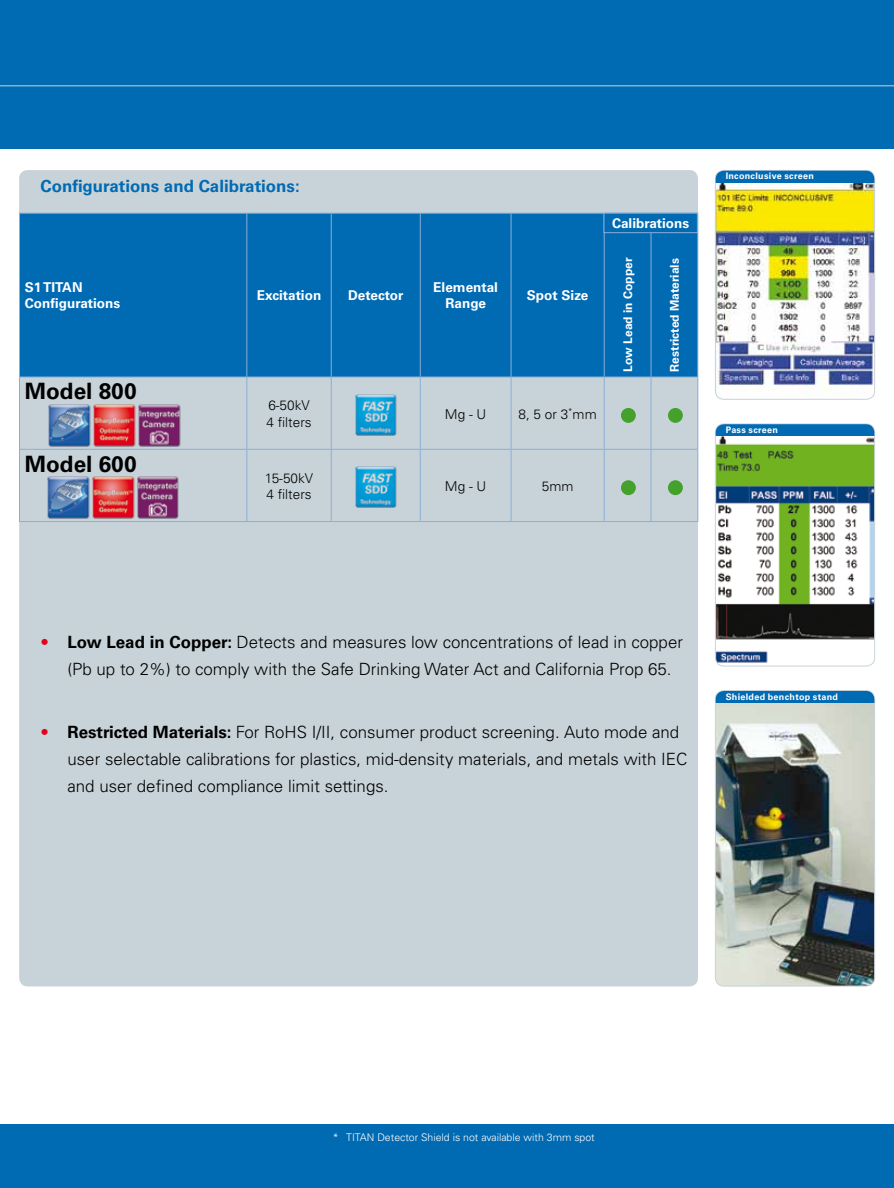
<style>
.page{position:relative;width:894px;height:1188px;background:#fff}
.page>*{position:absolute;margin:0;border:0;box-sizing:border-box;transform-origin:0 0}
.t1{font:700 22.5px "Univers";color:#000}
.t2{font:300 16.8px/27px "Univers";color:#000}
.t3{font:700 16.8px "Univers";color:#006ab3}
.t4{font:700 13.5px/16.2px "Univers";color:#fff}
.t5{font:300 13.5px/16.2px "Univers";color:#000}
.t6{font:700 12px "Univers";color:#fff}
.t7{font:300 10.5px "Univers";color:#fff}
.t8{font:700 9px "Univers";letter-spacing:.035em;color:#fff}
.s1{color:#e2001a}
.s2{font-weight:700}
</style>
<div class="page">
<div style="left:0;top:1124px;width:893px;height:64px;background:#006ab3"></div>
<div style="left:0;top:0;width:893px;height:149px;background:#006ab3"></div>
<hr style="left:0;top:85px;width:893px;height:1px;background:#c8d3d9">
<div style="left:19px;top:170px;width:678px;height:816px;background:#c8d3d9;border-radius:9px"></div>
<div style="left:20px;top:214px;width:677px;height:163px;background:#006ab3"></div>
<svg style="left:20px;top:378px;width:677px;height:143px"></svg>
<hr style="left:19px;top:213px;width:228px;height:1px;background:#8baed7">
<hr style="left:19px;top:214px;width:1px;height:163px;background:#8baed7">
<hr style="left:247px;top:213px;width:84px;height:1px;background:#8baed7">
<hr style="left:246px;top:214px;width:1px;height:163px;background:#8baed7">
<hr style="left:331px;top:213px;width:89px;height:1px;background:#8baed7">
<hr style="left:331px;top:214px;width:1px;height:163px;background:#8baed7">
<hr style="left:420px;top:213px;width:91px;height:1px;background:#8baed7">
<hr style="left:420px;top:214px;width:1px;height:163px;background:#8baed7">
<hr style="left:511px;top:213px;width:93px;height:1px;background:#8baed7">
<hr style="left:510px;top:214px;width:1px;height:163px;background:#8baed7">
<hr style="left:603px;top:214px;width:1px;height:163px;background:#8baed7">
<hr style="left:650px;top:213px;width:48px;height:1px;background:#8baed7">
<hr style="left:650px;top:214px;width:1px;height:163px;background:#8baed7">
<hr style="left:697px;top:214px;width:1px;height:163px;background:#8baed7">
<hr style="left:19px;top:377px;width:228px;height:1px;background:#8baed7">
<hr style="left:19px;top:377px;width:1px;height:72px;background:#8baed7">
<hr style="left:247px;top:377px;width:84px;height:1px;background:#8baed7">
<hr style="left:246px;top:377px;width:1px;height:72px;background:#8baed7">
<hr style="left:331px;top:377px;width:89px;height:1px;background:#8baed7">
<hr style="left:331px;top:377px;width:1px;height:72px;background:#8baed7">
<hr style="left:420px;top:377px;width:91px;height:1px;background:#8baed7">
<hr style="left:420px;top:377px;width:1px;height:72px;background:#8baed7">
<hr style="left:511px;top:377px;width:93px;height:1px;background:#8baed7">
<hr style="left:510px;top:377px;width:1px;height:72px;background:#8baed7">
<hr style="left:604px;top:377px;width:46px;height:1px;background:#8baed7">
<hr style="left:603px;top:377px;width:1px;height:72px;background:#8baed7">
<hr style="left:650px;top:377px;width:48px;height:1px;background:#8baed7">
<hr style="left:650px;top:377px;width:1px;height:72px;background:#8baed7">
<hr style="left:697px;top:377px;width:1px;height:72px;background:#8baed7">
<hr style="left:19px;top:449px;width:228px;height:1px;background:#8baed7">
<hr style="left:19px;top:450px;width:1px;height:71px;background:#8baed7">
<hr style="left:247px;top:449px;width:84px;height:1px;background:#8baed7">
<hr style="left:246px;top:450px;width:1px;height:71px;background:#8baed7">
<hr style="left:331px;top:449px;width:89px;height:1px;background:#8baed7">
<hr style="left:331px;top:450px;width:1px;height:71px;background:#8baed7">
<hr style="left:420px;top:449px;width:91px;height:1px;background:#8baed7">
<hr style="left:420px;top:450px;width:1px;height:71px;background:#8baed7">
<hr style="left:511px;top:449px;width:93px;height:1px;background:#8baed7">
<hr style="left:510px;top:450px;width:1px;height:71px;background:#8baed7">
<hr style="left:604px;top:449px;width:46px;height:1px;background:#8baed7">
<hr style="left:603px;top:450px;width:1px;height:71px;background:#8baed7">
<hr style="left:650px;top:449px;width:48px;height:1px;background:#8baed7">
<hr style="left:650px;top:450px;width:1px;height:71px;background:#8baed7">
<hr style="left:697px;top:450px;width:1px;height:71px;background:#8baed7">
<hr style="left:19px;top:521px;width:228px;height:1px;background:#8baed7">
<hr style="left:247px;top:521px;width:84px;height:1px;background:#8baed7">
<hr style="left:331px;top:521px;width:89px;height:1px;background:#8baed7">
<hr style="left:420px;top:521px;width:91px;height:1px;background:#8baed7">
<hr style="left:511px;top:521px;width:93px;height:1px;background:#8baed7">
<hr style="left:604px;top:521px;width:46px;height:1px;background:#8baed7">
<hr style="left:650px;top:521px;width:48px;height:1px;background:#8baed7">
<div style="left:603px;top:213px;width:94px;height:20px;background:#006ab3"></div>
<div style="left:603px;top:213px;width:94px;height:20px;border:1px solid #8baed7"></div>
<img style="left:352px;top:391px;width:48px;height:48px">
<img style="left:352px;top:463px;width:48px;height:48px">
<img style="left:94px;top:402px;width:41px;height:47px">
<img style="left:46px;top:402px;width:48px;height:47px">
<img style="left:135px;top:402px;width:48px;height:47px">
<img style="left:92px;top:474px;width:42px;height:47px">
<img style="left:45px;top:474px;width:47px;height:47px">
<img style="left:134px;top:474px;width:48px;height:47px">
<div style="left:620px;top:408px;width:15px;height:15px;background:#44a12b;border-radius:50%"></div>
<div style="left:667px;top:408px;width:15px;height:15px;background:#44a12b;border-radius:50%"></div>
<div style="left:620px;top:480px;width:15px;height:15px;background:#44a12b;border-radius:50%"></div>
<div style="left:667px;top:480px;width:15px;height:15px;background:#44a12b;border-radius:50%"></div>
<img style="left:716px;top:170px;width:158px;height:229px">
<div style="left:714px;top:170px;width:160px;height:230px;border:1px solid #c8d3d9;border-radius:9px"></div>
<div style="left:715px;top:171px;width:159px;height:11px;background:#006ab3"></div>
<img style="left:716px;top:436px;width:158px;height:230px">
<div style="left:714px;top:424px;width:160px;height:242px;border:1px solid #c8d3d9;border-radius:9px"></div>
<div style="left:715px;top:424px;width:159px;height:12px;background:#006ab3"></div>
<img style="left:716px;top:703px;width:158px;height:283px">
<div style="left:714px;top:690px;width:160px;height:296px;border:1px solid #c8d3d9;border-radius:9px"></div>
<div style="left:715px;top:691px;width:159px;height:12px;background:#006ab3"></div>
<p class="t3" style="left:40px;top:176px;width:261px">Configurations and Calibrations:</p>
<p class="t4" style="left:25px;top:279px;width:97px">S1 TITAN<br>Configurations</p>
<p class="t4" style="left:257px;top:287px;width:66px">Excitation</p>
<p class="t4" style="left:348px;top:287px;width:57px">Detector</p>
<p class="t4" style="left:433px;top:279px;width:66px;text-align:center">Elemental<br>Range</p>
<p class="t4" style="left:526px;top:287px;width:63px">Spot Size</p>
<h1 class="t1" style="left:25px;top:378px;width:113px">Model 800</h1>
<h1 class="t1" style="left:25px;top:450px;width:113px">Model 600</h1>
<p class="t5" style="left:266px;top:398px;width:47px">6-50kV<br>4 filters</p>
<p class="t5" style="left:445px;top:406px;width:43px">Mg - U</p>
<p class="t5" style="left:518px;top:406px;width:80px">8, 5 or 3<sup>*</sup>mm</p>
<p class="t5" style="left:265px;top:470px;width:50px">15-50kV<br>4 filters</p>
<p class="t5" style="left:445px;top:478px;width:43px">Mg - U</p>
<p class="t5" style="left:541px;top:478px;width:33px">5mm</p>
<p class="t4" style="left:611px;top:215px;width:79px">Calibrations</p>
<p class="t6" style="left:620px;top:372px;width:115px;rotate:-90deg">Low Lead in Copper</p>
<p class="t6" style="left:667px;top:372px;width:115px;rotate:-90deg">Restricted Materials</p>
<p class="t8" style="left:725px;top:171px;width:90px">Inconclusive screen</p>
<p class="t8" style="left:725px;top:424px;width:54px">Pass screen</p>
<p class="t2" style="left:67px;top:629px;width:617px;text-indent:-27px"><span class="s1">•</span> <span class="s2">Low Lead in Copper:</span> Detects and measures low concentrations of lead in copper (Pb up to 2%) to comply with the Safe Drinking Water Act and California Prop 65.</p>
<p class="t2" style="left:67px;top:719px;width:621px;text-indent:-27px"><span class="s1">•</span> <span class="s2">Restricted Materials:</span> For RoHS I/II, consumer product screening. Auto mode and user selectable calibrations for plastics, mid-density materials, and metals with IEC and user defined compliance limit settings.</p>
<p class="t8" style="left:725px;top:691px;width:114px">Shielded benchtop stand</p>
<p class="t7" style="left:333px;top:1131px;width:263px">* TITAN Detector Shield is not available with 3mm spot</p>
</div>
